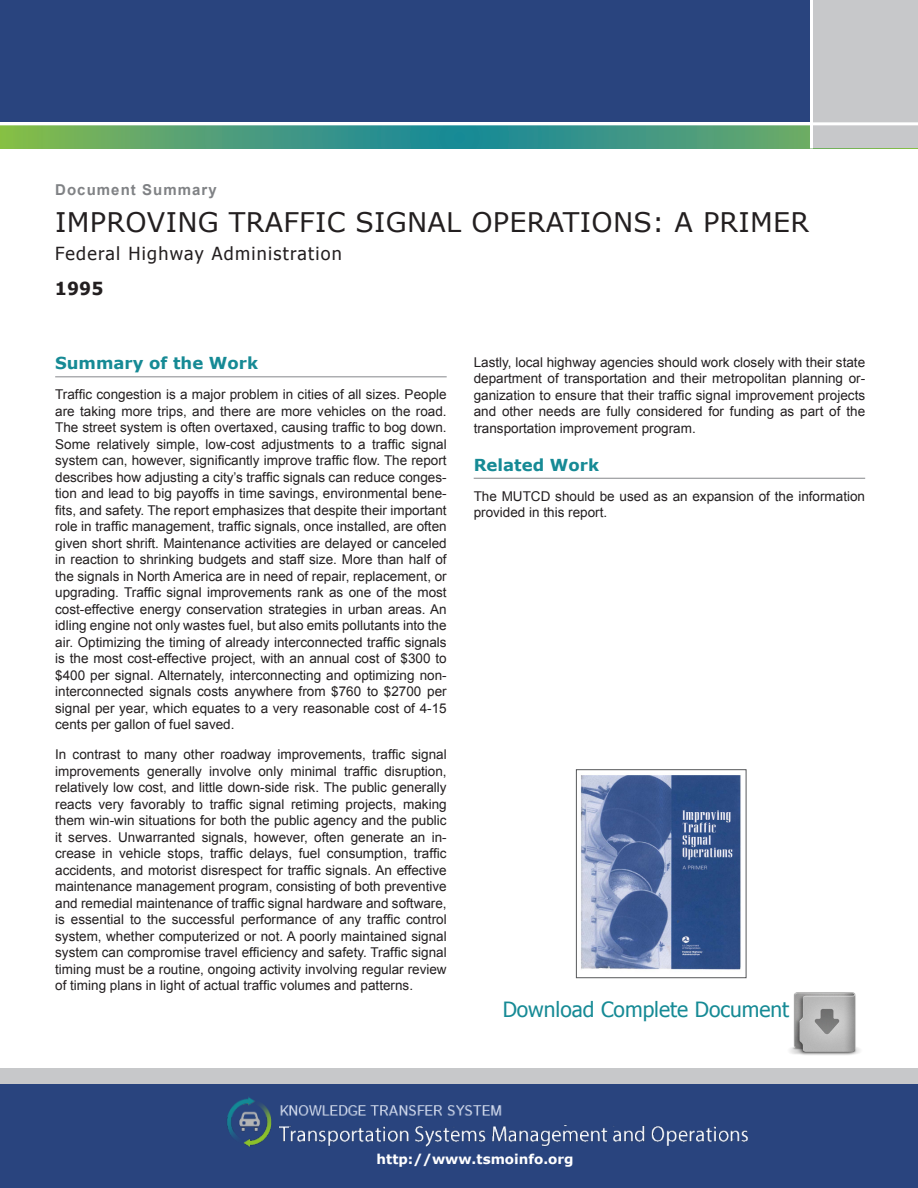
<style>
.page{position:relative;width:918px;height:1188px;background:#fff}
.page>*{position:absolute;margin:0;border:0;box-sizing:border-box;transform-origin:0 0}
.t1{font:27px "Verdana";letter-spacing:.01em;color:#231f20}
.Download{font:21px "Tahoma";color:#168a95}
.Subtitle{font:18px "Tahoma";letter-spacing:.07em;color:#231f20}
.Subtitle_Date{font:700 18px "Tahoma";color:#231f20}
.Heading_1{font:700 16.5px "Verdana";color:#168a95}
.Document_Summary{font:700 15px "Arial";letter-spacing:.07em;color:#808285}
.Paragraph_1{font:13.5px/16.5px "Arial";color:#231f20;text-align:justify}
.t2{font:700 13.5px "Verdana";color:#fff}
</style>
<div class="page">
<div style="left:0;top:1068px;width:918px;height:16px;background:#c7c8ca"></div>
<div style="left:0;top:1084px;width:918px;height:104px;background:#29447e"></div>
<svg style="left:0;top:125px;width:810px;height:23px;background:#4b9e7d"></svg>
<div style="left:0;top:0;width:918px;height:122px;background:#29447e"></div>
<div style="left:811px;top:0;width:107px;height:148px;background:#c7c8ca"></div>
<hr style="left:0;top:122px;width:918px;height:3px;background:#fff">
<hr style="left:810px;top:0;width:3px;height:148px;background:#fff">
<img style="left:227px;top:1097px;width:521px;height:50px">
<hr style="left:55px;top:376px;width:392px;height:1px;background:#939598">
<hr style="left:474px;top:478px;width:391px;height:1px;background:#939598">
<img style="left:581px;top:775px;width:160px;height:195px">
<div style="left:576px;top:770px;width:170px;height:208px;border:1px solid #57585a"></div>
<img style="left:789px;top:992px;width:71px;height:63px">
<p class="Document_Summary" style="left:55px;top:180px;width:163px">Document Summary</p>
<p class="t1" style="left:55px;top:204px;width:756px">IMPROVING TRAFFIC SIGNAL OPERATIONS: A PRIMER</p>
<p class="Subtitle" style="left:55px;top:242px;width:288px">Federal Highway Administration</p>
<p class="Subtitle_Date" style="left:55px;top:276px;width:50px">1995</p>
<p class="Heading_1" style="left:55px;top:352px;width:205px">Summary of the Work</p>
<p class="Paragraph_1" style="left:55px;top:387px;width:393px">Traffic congestion is a major problem in cities of all sizes. People are taking more trips, and there are more vehicles on the road.<br>The street system is often overtaxed, causing traffic to bog down.<br>Some relatively simple, low-cost adjustments to a traffic signal system can, however, significantly improve traffic flow. The report describes how adjusting a city’s traffic signals can reduce conges&shy;tion and lead to big payoffs in time savings, environmental bene&shy;fits, and safety. The report emphasizes that despite their important role in traffic management, traffic signals, once installed, are often given short shrift. Maintenance activities are delayed or canceled in reaction to shrinking budgets and staff size. More than half of the signals in North America are in need of repair, replacement, or upgrading. Traffic signal improvements rank as one of the most cost-effective energy conservation strategies in urban areas. An idling engine not only wastes fuel, but also emits pollutants into the air. Optimizing the timing of already interconnected traffic signals is the most cost-effective project, with an annual cost of $300 to $400 per signal. Alternately, interconnecting and optimizing non&shy;interconnected signals costs anywhere from $760 to $2700 per signal per year, which equates to a very reasonable cost of 4-15 cents per gallon of fuel saved.</p>
<p class="Paragraph_1" style="left:55px;top:747px;width:393px">In contrast to many other roadway improvements, traffic signal improvements generally involve only minimal traffic disruption, relatively low cost, and little down-side risk. The public generally reacts very favorably to traffic signal retiming projects, making them win-win situations for both the public agency and the public it serves. Unwarranted signals, however, often generate an in&shy;crease in vehicle stops, traffic delays, fuel consumption, traffic accidents, and motorist disrespect for traffic signals. An effective maintenance management program, consisting of both preventive and remedial maintenance of traffic signal hardware and software, is essential to the successful performance of any traffic control system, whether computerized or not. A poorly maintained signal system can compromise travel efficiency and safety. Traffic signal timing must be a routine, ongoing activity involving regular review of timing plans in light of actual traffic volumes and patterns.</p>
<p class="Paragraph_1" style="left:474px;top:354px;width:393px">Lastly, local highway agencies should work closely with their state department of transportation and their metropolitan planning or&shy;ganization to ensure that their traffic signal improvement projects and other needs are fully considered for funding as part of the transportation improvement program.</p>
<p class="Heading_1" style="left:474px;top:453px;width:127px">Related Work</p>
<p class="Paragraph_1" style="left:474px;top:488px;width:393px">The MUTCD should be used as an expansion of the information provided in this report.</p>
<p class="Download" style="left:503px;top:996px;width:288px">Download Complete Document</p>
<p class="t2" style="left:377px;top:1149px;width:199px">http://www.tsmoinfo.org</p>
</div>
